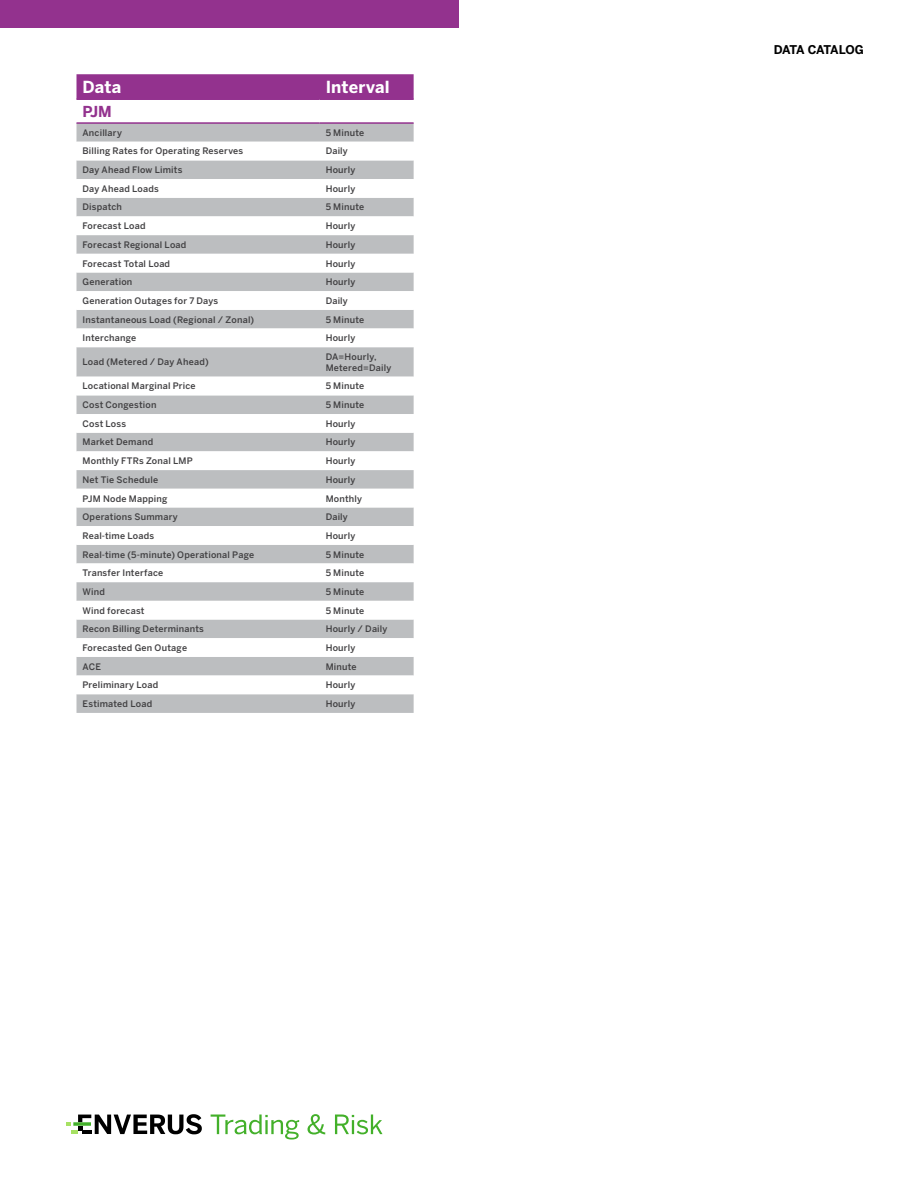
<style>
.page{position:relative;width:918px;height:1188px;background:#fff}
.page>*{position:absolute;margin:0;border:0;box-sizing:border-box;transform-origin:0 0}
.t1{font:700 16.5px "Benton Sans";letter-spacing:.01em;color:#fff}
.t2{font:700 15px "Benton Sans";color:#93328e}
.t3{font:700 12px "Benton Sans";letter-spacing:-.04em;color:#000}
.t4{font:500 9px/10.8px "Benton Sans";letter-spacing:.025em;color:#414042}
</style>
<div class="page">
<svg style="left:66px;top:1114px;width:136px;height:20px"></svg>
<svg style="left:211px;top:1115px;width:88px;height:25px"></svg>
<svg style="left:308px;top:1114px;width:17px;height:21px"></svg>
<svg style="left:335px;top:1115px;width:47px;height:19px"></svg>
<div style="left:0;top:0;width:459px;height:28px;background:#93328e"></div>
<div style="left:76px;top:74px;width:338px;height:24px;background:#93328e"></div>
<div style="left:76px;top:124px;width:338px;height:589px;background:#bcbec0"></div>
<svg style="left:76px;top:142px;width:338px;height:552px"></svg>
<hr style="left:76px;top:98px;width:244px;height:2px;background:#93328e">
<hr style="left:320px;top:98px;width:94px;height:2px;background:#93328e">
<hr style="left:76px;top:122px;width:244px;height:2px;background:#93328e">
<hr style="left:320px;top:122px;width:94px;height:2px;background:#93328e">
<h1 class="t1" style="left:82px;top:77px;width:40px">Data</h1>
<h1 class="t1" style="left:326px;top:77px;width:65px">Interval</h1>
<h2 class="t2" style="left:82px;top:102px;width:31px">PJM</h2>
<p class="t4" style="left:82px;top:127px;width:41px">Ancillary</p>
<p class="t4" style="left:326px;top:127px;width:40px">5 Minute</p>
<p class="t4" style="left:82px;top:146px;width:162px">Billing Rates for Operating Reserves</p>
<p class="t4" style="left:326px;top:146px;width:24px">Daily</p>
<p class="t4" style="left:82px;top:165px;width:102px">Day Ahead Flow Limits</p>
<p class="t4" style="left:326px;top:165px;width:31px">Hourly</p>
<p class="t4" style="left:82px;top:183px;width:78px">Day Ahead Loads</p>
<p class="t4" style="left:326px;top:183px;width:31px">Hourly</p>
<p class="t4" style="left:82px;top:202px;width:41px">Dispatch</p>
<p class="t4" style="left:326px;top:202px;width:40px">5 Minute</p>
<p class="t4" style="left:82px;top:221px;width:65px">Forecast Load</p>
<p class="t4" style="left:326px;top:221px;width:31px">Hourly</p>
<p class="t4" style="left:82px;top:239px;width:105px">Forecast Regional Load</p>
<p class="t4" style="left:326px;top:239px;width:31px">Hourly</p>
<p class="t4" style="left:82px;top:258px;width:89px">Forecast Total Load</p>
<p class="t4" style="left:326px;top:258px;width:31px">Hourly</p>
<p class="t4" style="left:82px;top:277px;width:51px">Generation</p>
<p class="t4" style="left:326px;top:277px;width:31px">Hourly</p>
<p class="t4" style="left:82px;top:295px;width:137px">Generation Outages for 7 Days</p>
<p class="t4" style="left:326px;top:295px;width:24px">Daily</p>
<p class="t4" style="left:82px;top:314px;width:173px">Instantaneous Load (Regional / Zonal)</p>
<p class="t4" style="left:326px;top:314px;width:40px">5 Minute</p>
<p class="t4" style="left:82px;top:333px;width:55px">Interchange</p>
<p class="t4" style="left:326px;top:333px;width:31px">Hourly</p>
<p class="t4" style="left:82px;top:357px;width:128px">Load (Metered / Day Ahead)</p>
<p class="t4" style="left:326px;top:351px;width:67px">DA=Hourly,<br>Metered=Daily</p>
<p class="t4" style="left:82px;top:381px;width:115px">Locational Marginal Price</p>
<p class="t4" style="left:326px;top:381px;width:40px">5 Minute</p>
<p class="t4" style="left:82px;top:400px;width:76px">Cost Congestion</p>
<p class="t4" style="left:326px;top:400px;width:40px">5 Minute</p>
<p class="t4" style="left:82px;top:418px;width:45px">Cost Loss</p>
<p class="t4" style="left:326px;top:418px;width:31px">Hourly</p>
<p class="t4" style="left:82px;top:437px;width:72px">Market Demand</p>
<p class="t4" style="left:326px;top:437px;width:31px">Hourly</p>
<p class="t4" style="left:82px;top:456px;width:112px">Monthly FTRs Zonal LMP</p>
<p class="t4" style="left:326px;top:456px;width:31px">Hourly</p>
<p class="t4" style="left:82px;top:474px;width:77px">Net Tie Schedule</p>
<p class="t4" style="left:326px;top:474px;width:31px">Hourly</p>
<p class="t4" style="left:82px;top:493px;width:86px">PJM Node Mapping</p>
<p class="t4" style="left:326px;top:493px;width:38px">Monthly</p>
<p class="t4" style="left:82px;top:512px;width:97px">Operations Summary</p>
<p class="t4" style="left:326px;top:512px;width:24px">Daily</p>
<p class="t4" style="left:82px;top:530px;width:73px">Real-time Loads</p>
<p class="t4" style="left:326px;top:530px;width:31px">Hourly</p>
<p class="t4" style="left:82px;top:549px;width:173px">Real-time (5-minute) Operational Page</p>
<p class="t4" style="left:326px;top:549px;width:40px">5 Minute</p>
<p class="t4" style="left:82px;top:568px;width:82px">Transfer Interface</p>
<p class="t4" style="left:326px;top:568px;width:40px">5 Minute</p>
<p class="t4" style="left:82px;top:586px;width:24px">Wind</p>
<p class="t4" style="left:326px;top:586px;width:40px">5 Minute</p>
<p class="t4" style="left:82px;top:605px;width:64px">Wind forecast</p>
<p class="t4" style="left:326px;top:605px;width:40px">5 Minute</p>
<p class="t4" style="left:82px;top:624px;width:123px">Recon Billing Determinants</p>
<p class="t4" style="left:326px;top:624px;width:63px">Hourly / Daily</p>
<p class="t4" style="left:82px;top:642px;width:106px">Forecasted Gen Outage</p>
<p class="t4" style="left:326px;top:642px;width:31px">Hourly</p>
<p class="t4" style="left:82px;top:661px;width:20px">ACE</p>
<p class="t4" style="left:326px;top:661px;width:32px">Minute</p>
<p class="t4" style="left:82px;top:680px;width:77px">Preliminary Load</p>
<p class="t4" style="left:326px;top:680px;width:31px">Hourly</p>
<p class="t4" style="left:82px;top:698px;width:71px">Estimated Load</p>
<p class="t4" style="left:326px;top:698px;width:31px">Hourly</p>
<h3 class="t3" style="left:774px;top:42px;width:92px">DATA CATALOG</h3>
</div>
